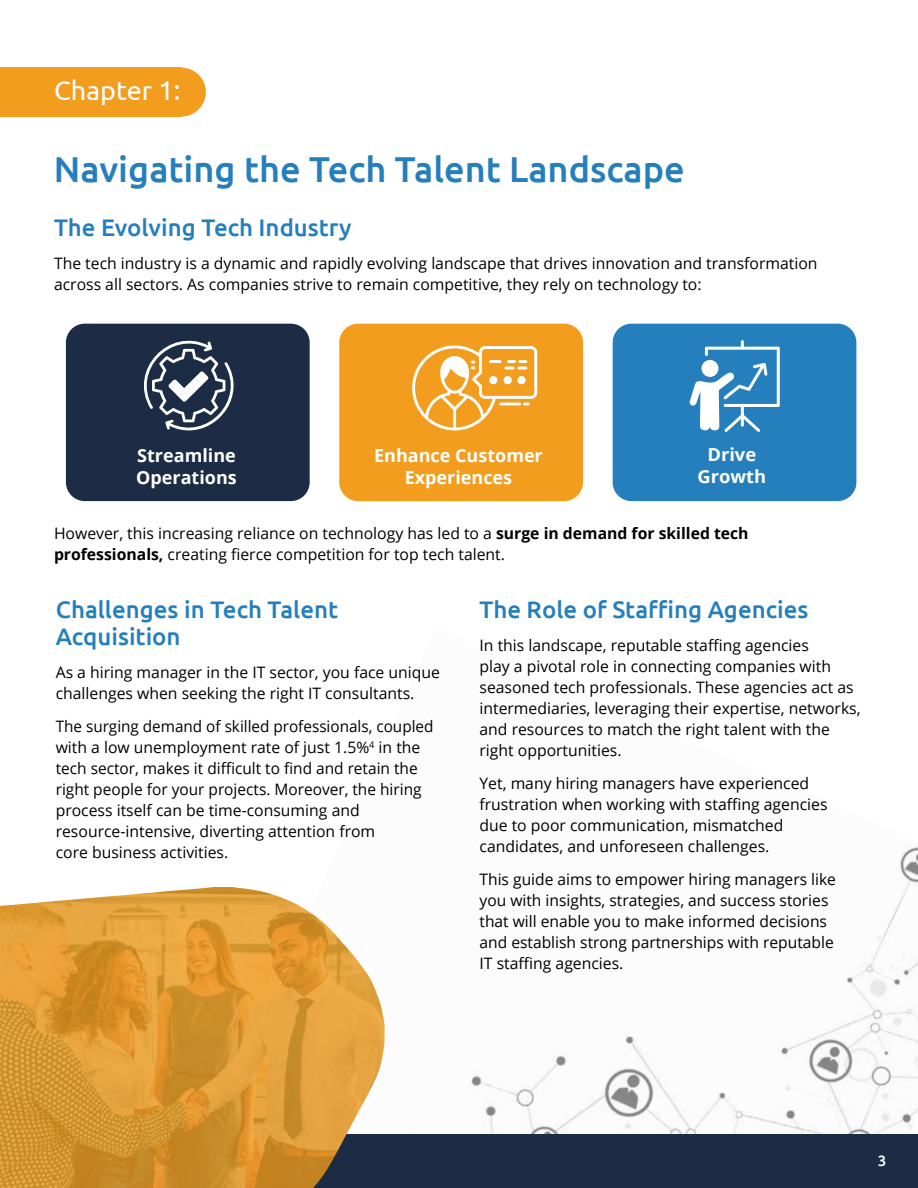
<style>
.page{position:relative;width:918px;height:1188px;background:#fff}
.page>*{position:absolute;margin:0;border:0;box-sizing:border-box;transform-origin:0 0}
.t1{font:500 36px "Ubuntu";color:#247fbc}
.t2{font:27px "Ubuntu";color:#fff}
.t3{font:500 24px/27px "Ubuntu";color:#247fbc}
.t4{font:700 18px/21.8px "Open Sans";color:#fff;text-align:center}
.t5{font:15.75px/21px "Open Sans";color:#000}
.t6{font:500 15px "Ubuntu";color:#fff}
.s1{font-weight:700}
</style>
<div class="page">
<img style="left:471px;top:847px;width:447px;height:287px">
<div style="left:68px;top:326px;width:240px;height:173px;background:#1c2c45;border-radius:17px"></div>
<div style="left:66px;top:324px;width:244px;height:177px;border:4px solid #1c2c45;border-radius:17px"></div>
<div style="left:341px;top:326px;width:240px;height:173px;background:#f39d1f;border-radius:17px"></div>
<div style="left:339px;top:324px;width:244px;height:177px;border:4px solid #f39d1f;border-radius:17px"></div>
<div style="left:615px;top:326px;width:239px;height:173px;background:#247fbc;border-radius:17px"></div>
<div style="left:613px;top:324px;width:243px;height:177px;border:4px solid #247fbc;border-radius:17px"></div>
<div style="left:157px;top:68px;width:49px;height:49px;background:#f39d1f;border-radius:50%"></div>
<div style="left:0;top:68px;width:181px;height:49px;background:#f39d1f"></div>
<div style="left:0;top:1134px;width:918px;height:54px;background:#1c2c45"></div>
<img style="left:0;top:887px;width:385px;height:301px">
<svg style="left:412px;top:345px;width:125px;height:85px"></svg>
<svg style="left:689px;top:340px;width:91px;height:92px"></svg>
<svg style="left:128px;top:326px;width:118px;height:105px"></svg>
<h2 class="t2" style="left:54px;top:74px;width:128px">Chapter 1:</h2>
<h1 class="t1" style="left:54px;top:147px;width:632px">Navigating the Tech Talent Landscape</h1>
<h3 class="t3" style="left:54px;top:214px;width:299px">The Evolving Tech Industry</h3>
<p class="t5" style="left:54px;top:253px;width:765px">The tech industry is a dynamic and rapidly evolving landscape that drives innovation and transformation across all sectors. As companies strive to remain competitive, they rely on technology to:</p>
<p class="t4" style="left:136px;top:444px;width:102px;text-align:left">Streamline<br>Operations</p>
<p class="t4" style="left:374px;top:444px;width:170px">Enhance Customer<br>Experiences</p>
<p class="t4" style="left:697px;top:443px;width:70px">Drive<br>Growth</p>
<p class="t5" style="left:54px;top:523px;width:696px">However, this increasing reliance on technology has led to a <span class="s1">surge in demand for skilled tech professionals,</span> creating fierce competition for top tech talent.</p>
<h3 class="t3" style="left:56px;top:595px;width:284px">Challenges in Tech Talent<br>Acquisition</h3>
<p class="t5" style="left:56px;top:661px;width:386px">As a hiring manager in the IT sector, you face unique challenges when seeking the right IT consultants.</p>
<p class="t5" style="left:56px;top:715px;width:379px">The surging demand of skilled professionals, coupled with a low unemployment rate of just 1.5%<sup>4</sup> in the tech sector, makes it difficult to find and retain the right people for your projects. Moreover, the hiring process itself can be time-consuming and resource-intensive, diverting attention from<br>core business activities.</p>
<h3 class="t3" style="left:480px;top:595px;width:330px">The Role of Staffing Agencies</h3>
<p class="t5" style="left:480px;top:634px;width:383px">In this landscape, reputable staffing agencies<br>play a pivotal role in connecting companies with seasoned tech professionals. These agencies act as intermediaries, leveraging their expertise, networks, and resources to match the right talent with the right opportunities.</p>
<p class="t5" style="left:480px;top:772px;width:350px">Yet, many hiring managers have experienced frustration when working with staffing agencies due to poor communication, mismatched candidates, and unforeseen challenges.</p>
<p class="t5" style="left:480px;top:868px;width:358px">This guide aims to empower hiring managers like you with insights, strategies, and success stories that will enable you to make informed decisions and establish strong partnerships with reputable IT staffing agencies.</p>
<p class="t6" style="left:878px;top:1152px;width:10px">3</p>
</div>
